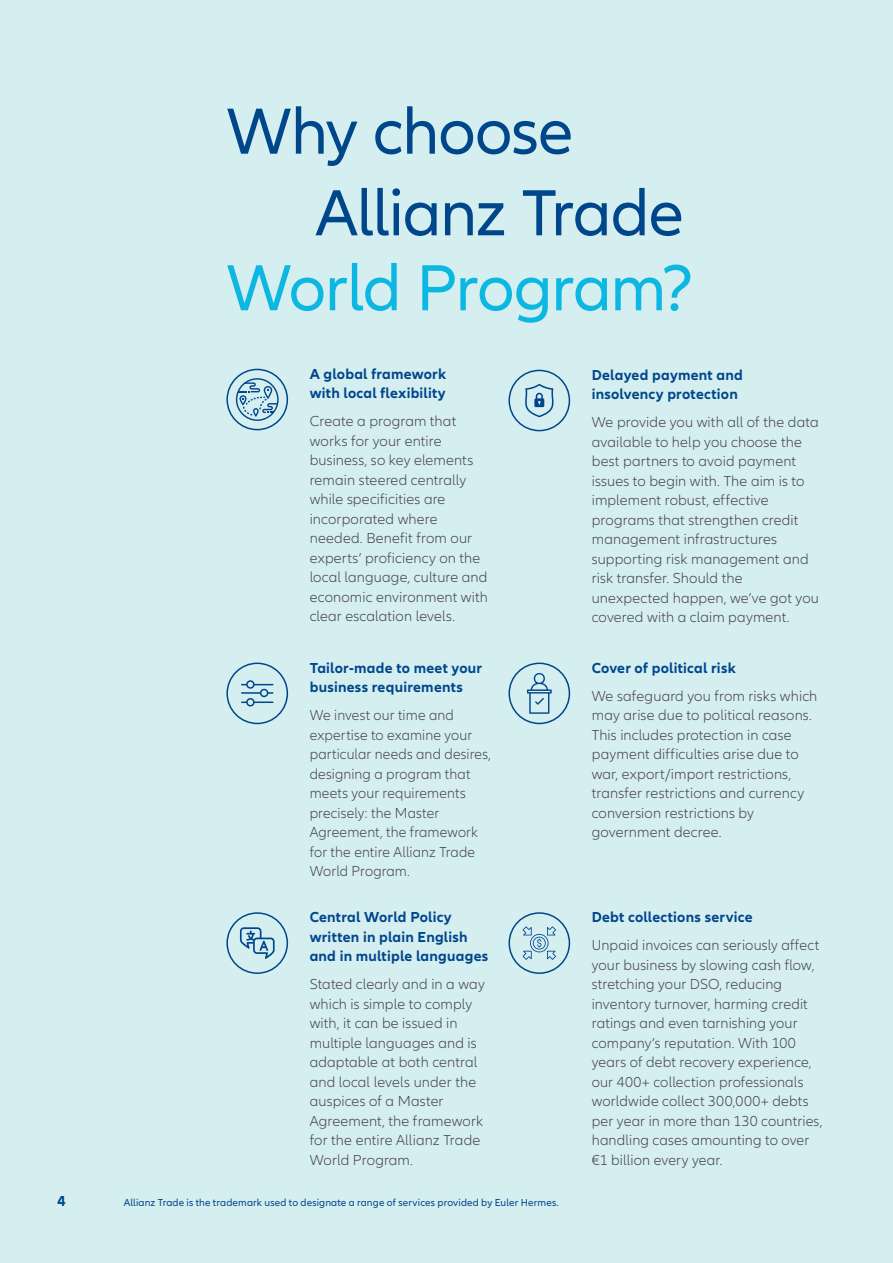
<style>
.page{position:relative;width:893px;height:1263px;background:#d5eef0}
.page>*{position:absolute;margin:0;border:0;box-sizing:border-box;transform-origin:0 0}
.t1{font:67.5px/81.6px "Allianz Neo";letter-spacing:-.015em;color:#00468b}
.t2{font:67.5px "Allianz Neo";letter-spacing:-.02em;color:#0cb7e1}
.t3{font:300 15px/19.5px "Allianz Neo";letter-spacing:.01em;color:#464547}
.t4{font:700 15px/19.5px "Allianz Neo";letter-spacing:.015em;color:#00468b}
.t5{font:10.5px "Allianz Neo";letter-spacing:.015em;color:#00468b}
</style>
<div class="page">
<svg style="left:240px;top:927px;width:35px;height:32px"></svg>
<div style="left:226px;top:912px;width:62px;height:62px;border:2px solid #00468b;border-radius:50%"></div>
<svg style="left:236px;top:378px;width:43px;height:43px"></svg>
<div style="left:226px;top:369px;width:62px;height:61px;border:2px solid #00468b;border-radius:50%"></div>
<svg style="left:523px;top:926px;width:33px;height:34px"></svg>
<div style="left:508px;top:912px;width:62px;height:62px;border:2px solid #00468b;border-radius:50%"></div>
<svg style="left:525px;top:384px;width:29px;height:33px"></svg>
<div style="left:508px;top:370px;width:62px;height:61px;border:2px solid #00468b;border-radius:50%"></div>
<hr style="left:242px;top:684px;width:31px;height:1px;background:#00468b">
<div style="left:247px;top:681px;width:7px;height:7px;background:#d5eef0;border-radius:50%"></div>
<div style="left:246px;top:680px;width:9px;height:9px;border:2px solid #00468b;border-radius:50%"></div>
<hr style="left:242px;top:692px;width:31px;height:2px;background:#00468b">
<div style="left:261px;top:689px;width:7px;height:7px;background:#d5eef0;border-radius:50%"></div>
<div style="left:260px;top:689px;width:8px;height:8px;border:2px solid #00468b;border-radius:50%"></div>
<hr style="left:242px;top:701px;width:31px;height:2px;background:#00468b">
<div style="left:247px;top:699px;width:7px;height:7px;background:#d5eef0;border-radius:50%"></div>
<div style="left:246px;top:698px;width:9px;height:8px;border:2px solid #00468b;border-radius:50%"></div>
<div style="left:226px;top:662px;width:62px;height:62px;border:2px solid #00468b;border-radius:50%"></div>
<svg style="left:527px;top:673px;width:25px;height:41px"></svg>
<div style="left:508px;top:662px;width:62px;height:62px;border:2px solid #00468b;border-radius:50%"></div>
<h1 class="t1" style="left:316px;top:92px;width:370px;text-indent:-89px">Why choose<br>Allianz Trade</h1>
<h1 class="t2" style="left:226px;top:249px;width:468px">World Program?</h1>
<p class="t4" style="left:310px;top:364px;width:138px">A global framework with local flexibility</p>
<p class="t3" style="left:310px;top:412px;width:180px">Create a program that works for your entire business, so key elements remain steered centrally while specificities are incorporated where needed. Benefit from our experts’ proficiency on the local language, culture and economic environment with clear escalation levels.</p>
<p class="t4" style="left:310px;top:658px;width:174px">Tailor-made to meet your business requirements</p>
<p class="t3" style="left:310px;top:706px;width:183px">We invest our time and expertise to examine your particular needs and desires, designing a program that meets your requirements precisely: the Master<br>Agreement, the framework for the entire Allianz Trade<br>World Program.</p>
<p class="t4" style="left:310px;top:908px;width:180px">Central World Policy written in plain English and in multiple languages</p>
<p class="t3" style="left:310px;top:975px;width:177px">Stated clearly and in a way which is simple to comply with, it can be issued in multiple languages and is adaptable at both central and local levels under the auspices of a Master<br>Agreement, the framework for the entire Allianz Trade<br>World Program.</p>
<p class="t4" style="left:57px;top:1191px;width:10px">4</p>
<p class="t5" style="left:124px;top:1196px;width:437px">Allianz Trade is the trademark used to designate a range of services provided by Euler Hermes.</p>
<p class="t4" style="left:592px;top:365px;width:152px">Delayed payment and insolvency protection</p>
<p class="t3" style="left:592px;top:413px;width:229px">We provide you with all of the data available to help you choose the best partners to avoid payment issues to begin with. The aim is to implement robust, effective programs that strengthen credit management infrastructures supporting risk management and risk transfer. Should the unexpected happen, we’ve got you covered with a claim payment.</p>
<p class="t4" style="left:592px;top:658px;width:146px">Cover of political risk</p>
<p class="t3" style="left:592px;top:686px;width:227px">We safeguard you from risks which may arise due to political reasons.<br>This includes protection in case payment difficulties arise due to war, export/import restrictions, transfer restrictions and currency conversion restrictions by government decree.</p>
<p class="t4" style="left:592px;top:908px;width:162px">Debt collections service</p>
<p class="t3" style="left:592px;top:936px;width:232px">Unpaid invoices can seriously affect your business by slowing cash flow, stretching your DSO, reducing inventory turnover, harming credit ratings and even tarnishing your company’s reputation. With 100 years of debt recovery experience, our 400+ collection professionals worldwide collect 300,000+ debts per year in more than 130 countries, handling cases amounting to over €1 billion every year.</p>
</div>
